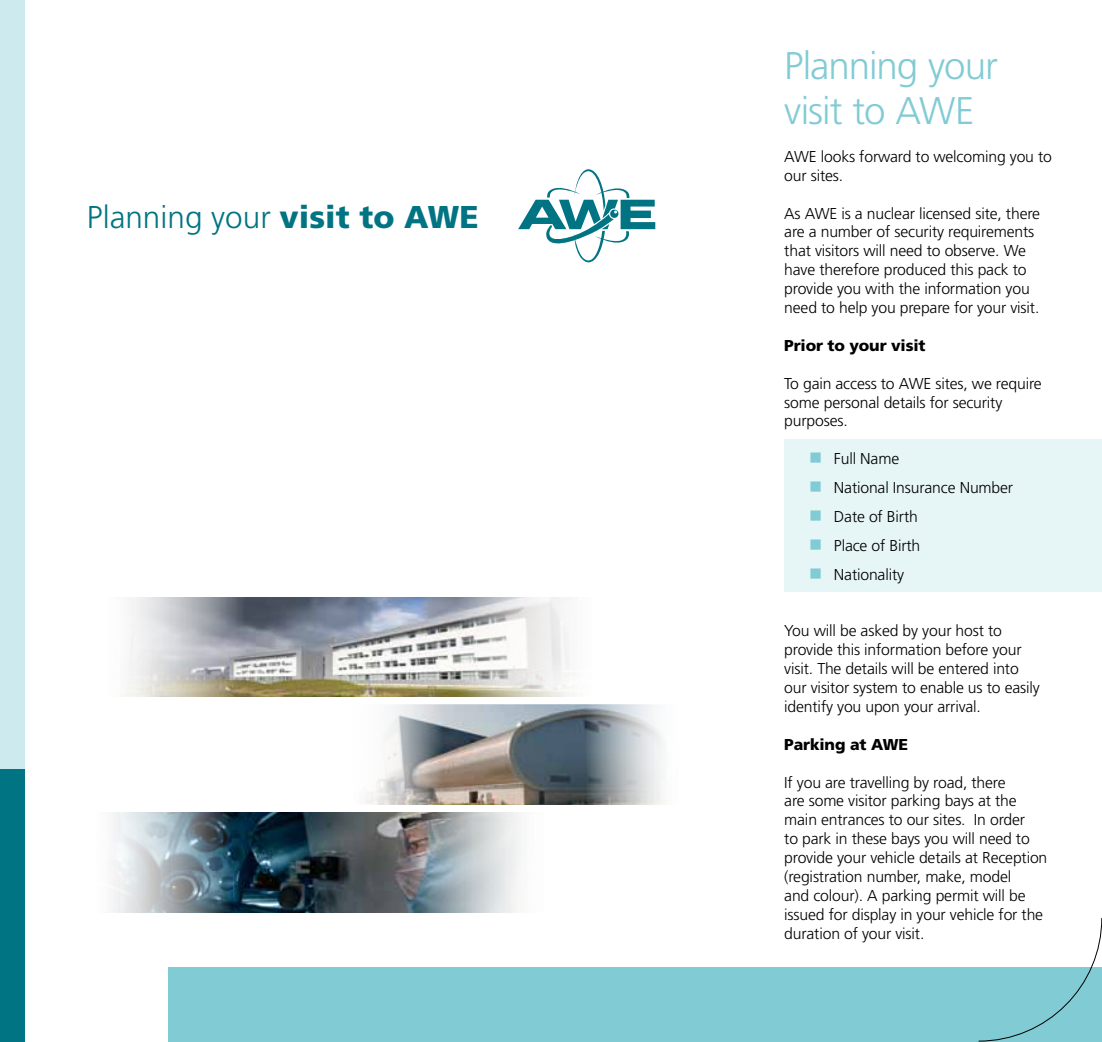
<style>
.page{position:relative;width:1102px;height:1042px;background:#fff}
.page>*{position:absolute;margin:0;border:0;box-sizing:border-box;transform-origin:0 0}
.t1{font:300 38.5px/45.5px "Frutiger";letter-spacing:-.025em;color:#81cbd4}
.t2{font:300 31.5px "Frutiger";color:#007482}
.t3{font:300 15.75px/18.9px "Frutiger";letter-spacing:-.01em;color:#000}
.t4{font:900 15.75px "Frutiger";letter-spacing:-.01em;color:#000}
.s1{font-weight:900}
</style>
<div class="page">
<div style="left:169px;top:967px;width:932px;height:75px;background:#81cbd4"></div>
<img style="left:111px;top:812px;width:411px;height:100px">
<img style="left:365px;top:705px;width:298px;height:99px">
<img style="left:126px;top:597px;width:448px;height:100px">
<div style="left:0;top:0;width:25px;height:938px;background:#cdeaee"></div>
<div style="left:0;top:769px;width:25px;height:273px;background:#007482"></div>
<svg style="left:518px;top:169px;width:137px;height:94px"></svg>
<div style="left:784px;top:439px;width:317px;height:153px;background:#e6f5f6"></div>
<svg style="left:978px;top:926px;width:123px;height:115px"></svg>
<h2 class="t2" style="left:87px;top:199px;width:393px">Planning your <span class="s1">visit to AWE</span></h2>
<h1 class="t1" style="left:784px;top:43px;width:215px">Planning your visit to AWE</h1>
<p class="t3" style="left:784px;top:147px;width:269px">AWE looks forward to welcoming you to our sites.</p>
<p class="t3" style="left:784px;top:204px;width:257px">As AWE is a nuclear licensed site, there are a number of security requirements that visitors will need to observe. We have therefore produced this pack to provide you with the information you need to help you prepare for your visit.</p>
<p class="t4" style="left:784px;top:336px;width:143px">Prior to your visit</p>
<p class="t3" style="left:784px;top:374px;width:259px">To gain access to AWE sites, we require some personal details for security purposes.</p>
<p class="t3" style="left:833px;top:445px;width:181px;line-height:28.9px">Full Name<br>National Insurance Number<br>Date of Birth<br>Place of Birth<br>Nationality</p>
<p class="t3" style="left:784px;top:622px;width:257px">You will be asked by your host to provide this information before your visit. The details will be entered into our visitor system to enable us to easily identify you upon your arrival.</p>
<p class="t4" style="left:784px;top:735px;width:125px">Parking at AWE</p>
<p class="t3" style="left:784px;top:773px;width:264px">If you are travelling by road, there<br>are some visitor parking bays at the main entrances to our sites. In order<br>to park in these bays you will need to provide your vehicle details at Reception (registration number, make, model<br>and colour). A parking permit will be issued for display in your vehicle for the duration of your visit.</p>
</div>
